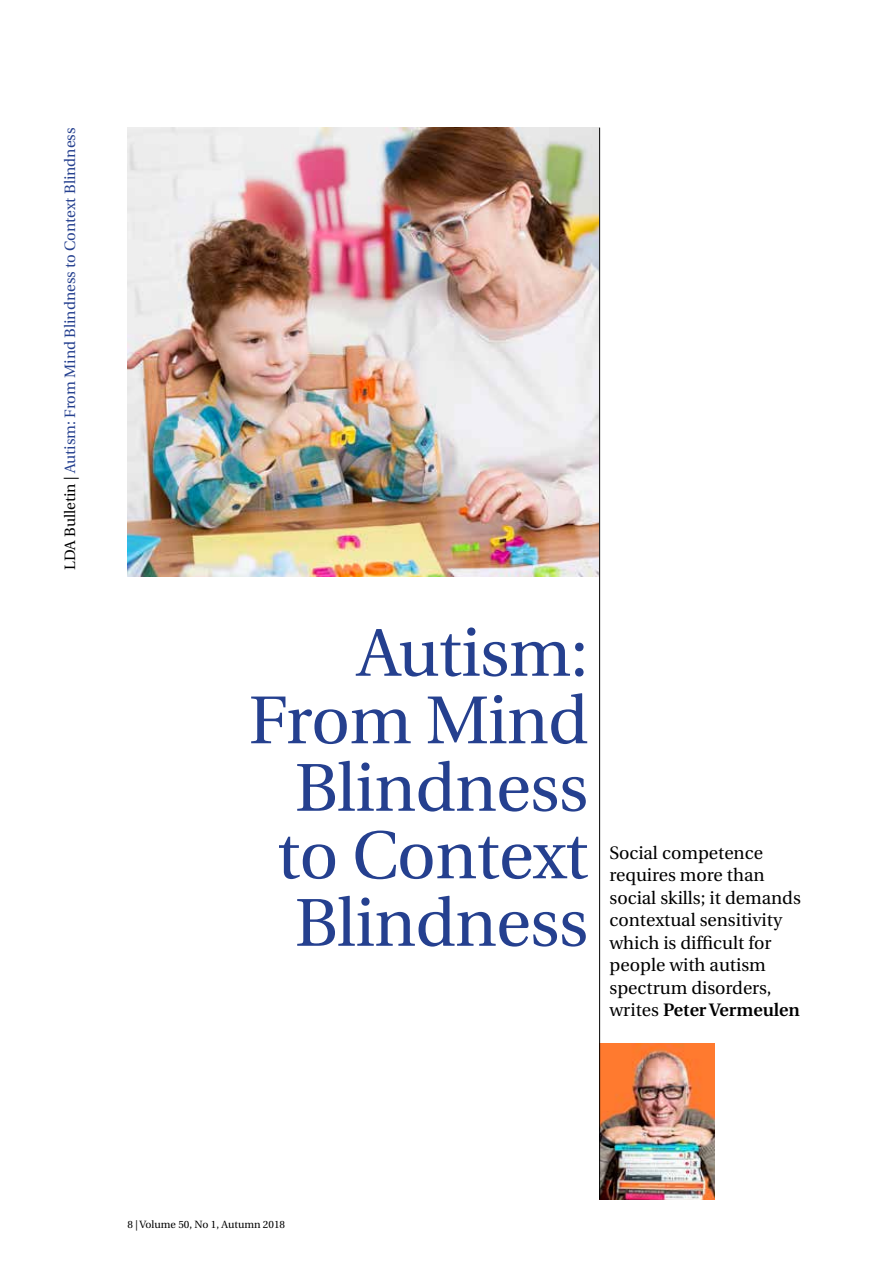
<style>
.page{position:relative;width:893px;height:1263px;background:#fff}
.page>*{position:absolute;margin:0;border:0;box-sizing:border-box;transform-origin:0 0}
.t1{font:67.5px/67.5px "Utopia";letter-spacing:-.01em;color:#25408f;text-align:right}
.t2{font:18px/22.5px "Utopia";color:#000}
.t3{font:15px "Utopia";color:#25408f}
.t4{font:10.5px "Utopia";color:#000}
.s1{color:#000}
.s2{font-weight:600}
</style>
<div class="page">
<img style="left:128px;top:128px;width:471px;height:448px">
<img style="left:600px;top:1044px;width:114px;height:155px">
<hr style="left:599px;top:128px;width:1px;height:1071px;background:#000">
<p class="t3" style="left:62px;top:570px;width:444px;rotate:-90deg"><span class="s1">LDA Bulletin |</span> Autism: From Mind Blindness to Context Blindness</p>
<h1 class="t1" style="left:249px;top:620px;width:341px">Autism:<br>From Mind<br>Blindness to Context<br>Blindness</h1>
<p class="t2" style="left:609px;top:842px;width:193px">Social competence requires more than social skills; it demands contextual sensitivity which is difficult for people with autism spectrum disorders, writes <span class="s2">Peter Vermeulen</span></p>
<p class="t4" style="left:128px;top:1219px;width:159px">8 | Volume 50, No 1, Autumn 2018</p>
</div>
